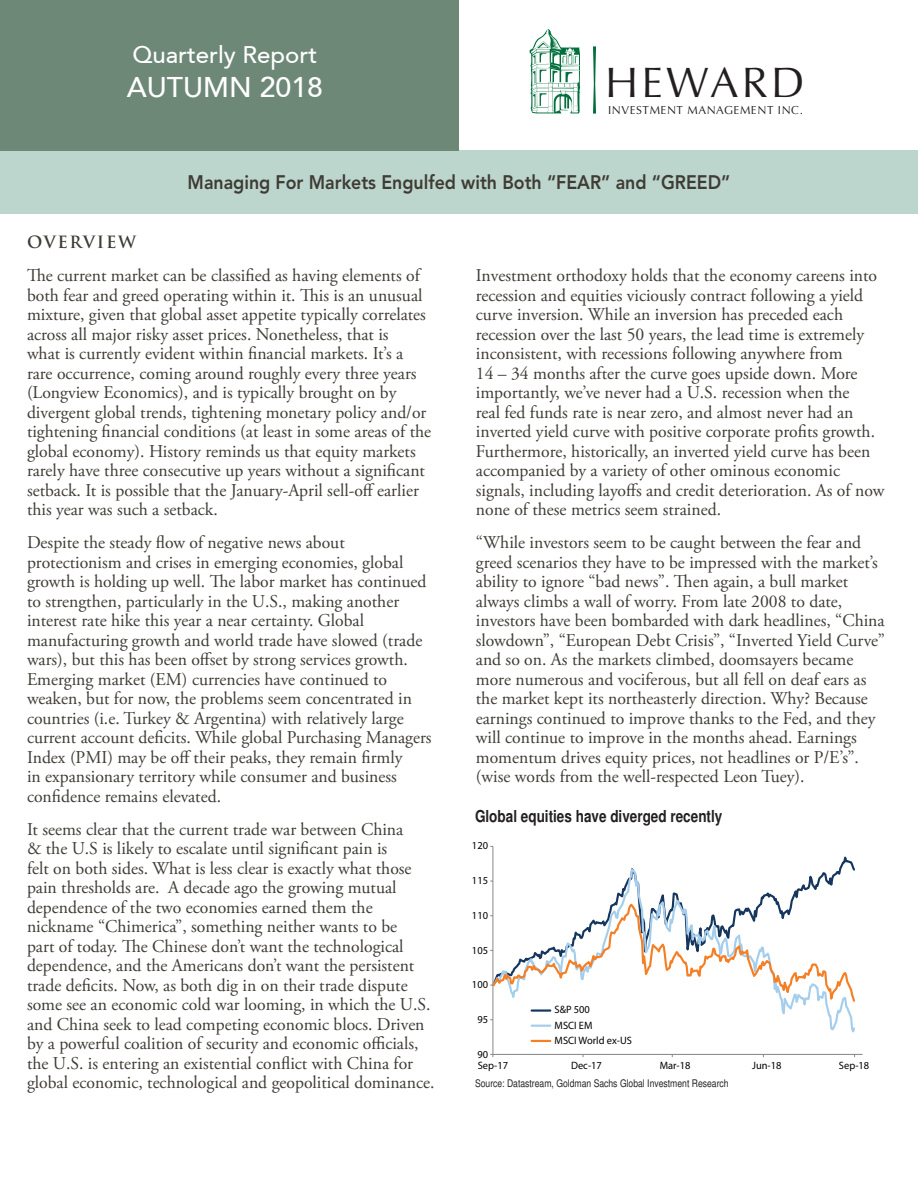
<style>
.page{position:relative;width:918px;height:1188px;background:#fff}
.page>*{position:absolute;margin:0;border:0;box-sizing:border-box;transform-origin:0 0}
.t1{font:46.2px "Optima";letter-spacing:.075em;color:#231f20}
.t2{font:42.75px "Optima";letter-spacing:.075em;color:#231f20}
.t3{font:500 28.5px "Avenir 65";color:#fff}
.t4{font:500 24px "Avenir 65";color:#fff}
.t5{font:800 19.5px "Avenir LT Std";color:#3f3b35;scale:.91 1}
.t6{font:18px/19.5px "Adobe Garamond Pro";color:#3f3b35}
.t7{font:700 condensed 16.5px "Helvetica";color:#231f20}
.t8{font:700 16.5px "Trajan";letter-spacing:.1em;color:#3f3b35}
.t9{font:11.7px "Optima";letter-spacing:.05em;color:#231f20}
.t10{font:10.65px/15.1px "Myriad Pro";color:#000}
.t11{font:condensed 10.5px "Helvetica";color:#231f20}
.t12{font:10.35px "Optima";letter-spacing:.05em;color:#231f20}
.s1{font-size:11.7px}
</style>
<div class="page">
<div style="left:0;top:150px;width:918px;height:64px;background:#bcd6cd"></div>
<svg style="left:593px;top:46px;width:3px;height:68px"></svg>
<svg style="left:530px;top:29px;width:50px;height:84px"></svg>
<div style="left:0;top:0;width:459px;height:150px;background:#6e8878"></div>
<hr style="left:493px;top:846px;width:1px;height:208px;background:#868686">
<hr style="left:493px;top:1054px;width:370px;height:1px;background:#868686">
<svg style="left:490px;top:846px;width:365px;height:196px"></svg>
<p class="t4" style="left:132px;top:41px;width:186px">Quarterly Report</p>
<p class="t3" style="left:127px;top:71px;width:198px">AUTUMN 2018</p>
<p class="t2" style="left:605px;top:57px;width:201px">HEWARD</p>
<p class="t9" style="left:608px;top:103px;width:196px">INVESTMENT MANAGEMENT INC.</p>
<p class="t5" style="left:188px;top:171px;width:598px">Managing For Markets Engulfed with Both “FEAR” and “GREED”</p>
<p class="t8" style="left:27px;top:232px;width:110px">OVERVIEW</p>
<p class="t6" style="left:27px;top:266px;width:406px">The current market can be classified as having elements of both fear and greed operating within it. This is an unusual mixture, given that global asset appetite typically correlates across all major risky asset prices. Nonetheless, that is<br>what is currently evident within financial markets. It’s a rare occurrence, coming around roughly every three years (Longview Economics), and is typically brought on by divergent global trends, tightening monetary policy and/or tightening financial conditions (at least in some areas of the global economy). History reminds us that equity markets rarely have three consecutive up years without a significant setback. It is possible that the January-April sell-off earlier this year was such a setback.</p>
<p class="t6" style="left:27px;top:533px;width:406px">Despite the steady flow of negative news about protectionism and crises in emerging economies, global growth is holding up well. The labor market has continued to strengthen, particularly in the U.S., making another interest rate hike this year a near certainty. Global manufacturing growth and world trade have slowed (trade wars), but this has been offset by strong services growth.<br>Emerging market (EM) currencies have continued to weaken, but for now, the problems seem concentrated in countries (i.e. Turkey &amp; Argentina) with relatively large current account deficits. While global Purchasing Managers Index (PMI) may be off their peaks, they remain firmly<br>in expansionary territory while consumer and business confidence remains elevated.</p>
<p class="t6" style="left:27px;top:820px;width:409px">It seems clear that the current trade war between China<br>&amp; the U.S is likely to escalate until significant pain is<br>felt on both sides. What is less clear is exactly what those pain thresholds are. A decade ago the growing mutual dependence of the two economies earned them the nickname “Chimerica”, something neither wants to be<br>part of today. The Chinese don’t want the technological dependence, and the Americans don’t want the persistent trade deficits. Now, as both dig in on their trade dispute some see an economic cold war looming, in which the U.S. and China seek to lead competing economic blocs. Driven by a powerful coalition of security and economic officials, the U.S. is entering an existential conflict with China for global economic, technological and geopolitical dominance.</p>
<p class="t6" style="left:476px;top:266px;width:410px">Investment orthodoxy holds that the economy careens into recession and equities viciously contract following a yield curve inversion. While an inversion has preceded each recession over the last 50 years, the lead time is extremely inconsistent, with recessions following anywhere from<br>14 – 34 months after the curve goes upside down. More importantly, we’ve never had a U.S. recession when the<br>real fed funds rate is near zero, and almost never had an inverted yield curve with positive corporate profits growth.<br>Furthermore, historically, an inverted yield curve has been accompanied by a variety of other ominous economic signals, including layoffs and credit deterioration. As of now none of these metrics seem strained.</p>
<p class="t6" style="left:476px;top:533px;width:410px">“While investors seem to be caught between the fear and greed scenarios they have to be impressed with the market’s ability to ignore “bad news”. Then again, a bull market always climbs a wall of worry. From late 2008 to date, investors have been bombarded with dark headlines, “China slowdown”, “European Debt Crisis”, “Inverted Yield Curve” and so on. As the markets climbed, doomsayers became more numerous and vociferous, but all fell on deaf ears as the market kept its northeasterly direction. Why? Because earnings continued to improve thanks to the Fed, and they will continue to improve in the months ahead. Earnings momentum drives equity prices, not headlines or P/E’s”. (wise words from the well-respected Leon Tuey).</p>
<p class="t12" style="left:610px;top:312px;width:216px">SOCIÉTÉ DE GESTION D’INVESTISSEMENT</p>
<p class="t1" style="left:609px;top:320px;width:217px">HEWARD</p>
<p class="t12" style="left:824px;top:354px;width:24px">INC<span class="s1">.</span></p>
<p class="t7" style="left:475px;top:806px;width:249px">Global equities have diverged recently</p>
<p class="t10" style="left:472px;top:838px;width:18px">120</p>
<p class="t10" style="left:472px;top:873px;width:18px">115</p>
<p class="t10" style="left:472px;top:907px;width:18px">110</p>
<p class="t10" style="left:472px;top:942px;width:18px">105</p>
<p class="t10" style="left:472px;top:977px;width:18px">100</p>
<p class="t10" style="left:477px;top:1012px;width:12px">95</p>
<p class="t10" style="left:477px;top:1046px;width:12px">90</p>
<p class="t10" style="left:555px;top:1002px;width:79px">S&amp;P 500<br>MSCI EM<br>MSCI World ex-US</p>
<p class="t10" style="left:478px;top:1058px;width:32px">Sep-17</p>
<p class="t10" style="left:571px;top:1058px;width:32px">Dec-17</p>
<p class="t10" style="left:660px;top:1058px;width:32px">Mar-18</p>
<p class="t10" style="left:752px;top:1058px;width:31px">Jun-18</p>
<p class="t10" style="left:839px;top:1058px;width:32px">Sep-18</p>
<p class="t11" style="left:475px;top:1077px;width:255px">Source: Datastream, Goldman Sachs Global Investment Research</p>
</div>
